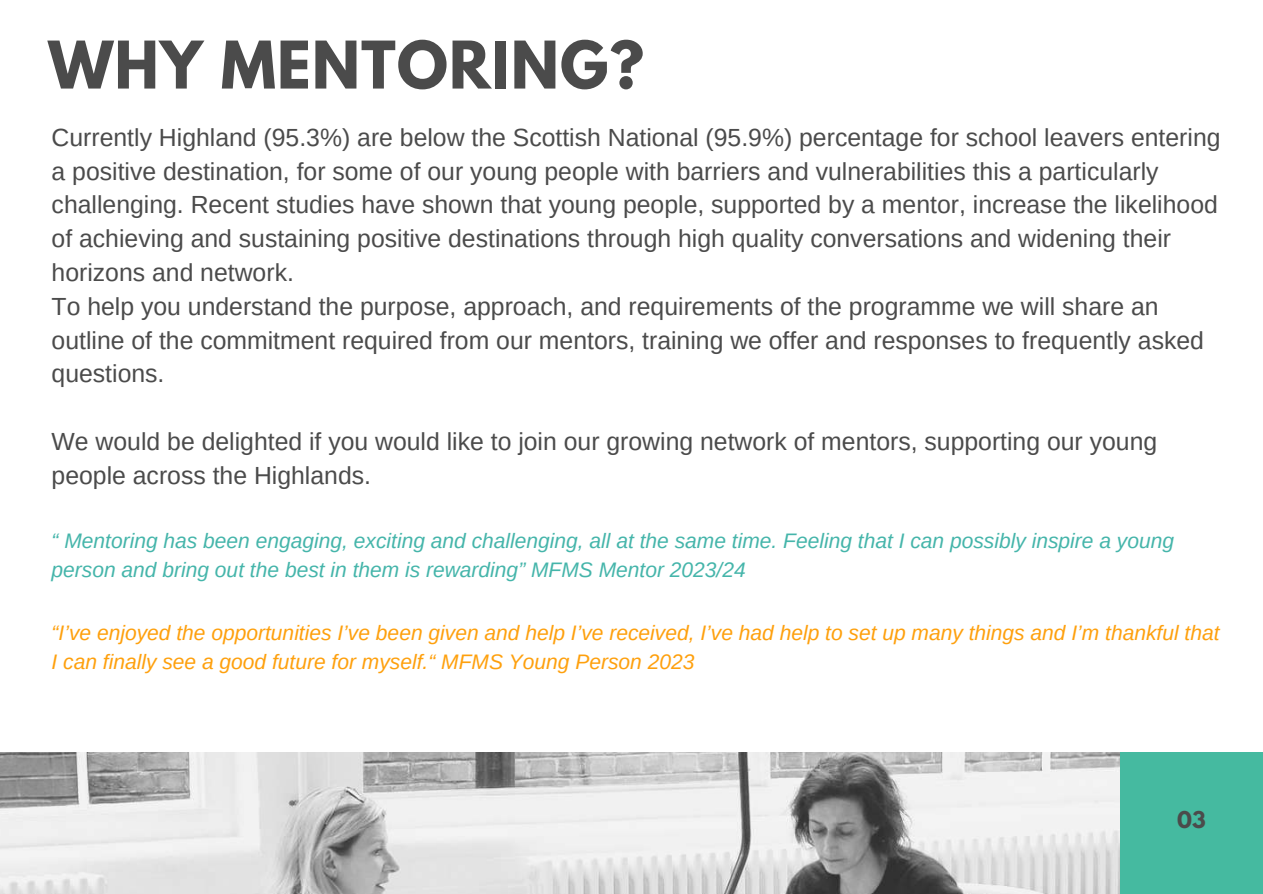
<style>
.page{position:relative;width:1263px;height:894px;background:#fff}
.page>*{position:absolute;margin:0;border:0;box-sizing:border-box;transform-origin:0 0}
.t1{font:700 58.05px "League Spartan";letter-spacing:.02em;color:#4b4b4b}
.t2{font:24.75px/33.8px "Arimo";color:#4b4b4b}
.t3{font:italic 21px/29.2px "Arimo";color:#fea00d}
.t4{font:italic 21px/29.2px "Arimo";color:#45b5aa}
.t5{font:700 20.55px "League Spartan";color:#4b4b4b}
</style>
<div class="page">
<img style="left:0;top:752px;width:1120px;height:141px">
<div style="left:1120px;top:752px;width:143px;height:141px;background:#45baa0"></div>
<h1 class="t1" style="left:48px;top:20px;width:597px">WHY MENTORING?</h1>
<p class="t2" style="left:52px;top:121px;width:1170px">Currently Highland (95.3%) are below the Scottish National (95.9%) percentage for school leavers entering a positive destination, for some of our young people with barriers and vulnerabilities this a particularly challenging. Recent studies have shown that young people, supported by a mentor, increase the likelihood of achieving and sustaining positive destinations through high quality conversations and widening their horizons and network.<br>To help you understand the purpose, approach, and requirements of the programme we will share an outline of the commitment required from our mentors, training we offer and responses to frequently asked questions.</p>
<p class="t2" style="left:52px;top:424px;width:1107px">We would be delighted if you would like to join our growing network of mentors, supporting our young people across the Highlands.</p>
<p class="t4" style="left:52px;top:525px;width:1124px">&lt; Mentoring has been engaging, exciting and challenging, all at the same time. Feeling that I can possibly inspire a young person and bring out the best in them is rewarding= MFMS Mentor 2023/24</p>
<p class="t3" style="left:52px;top:618px;width:1169px">&lt;I’ve enjoyed the opportunities I’ve been given and help I’ve received, I’ve had help to set up many things and I’m thankful that<br>I can finally see a good future for myself.&lt; MFMS Young Person 2023</p>
<p class="t5" style="left:1177px;top:803px;width:30px">03</p>
</div>
